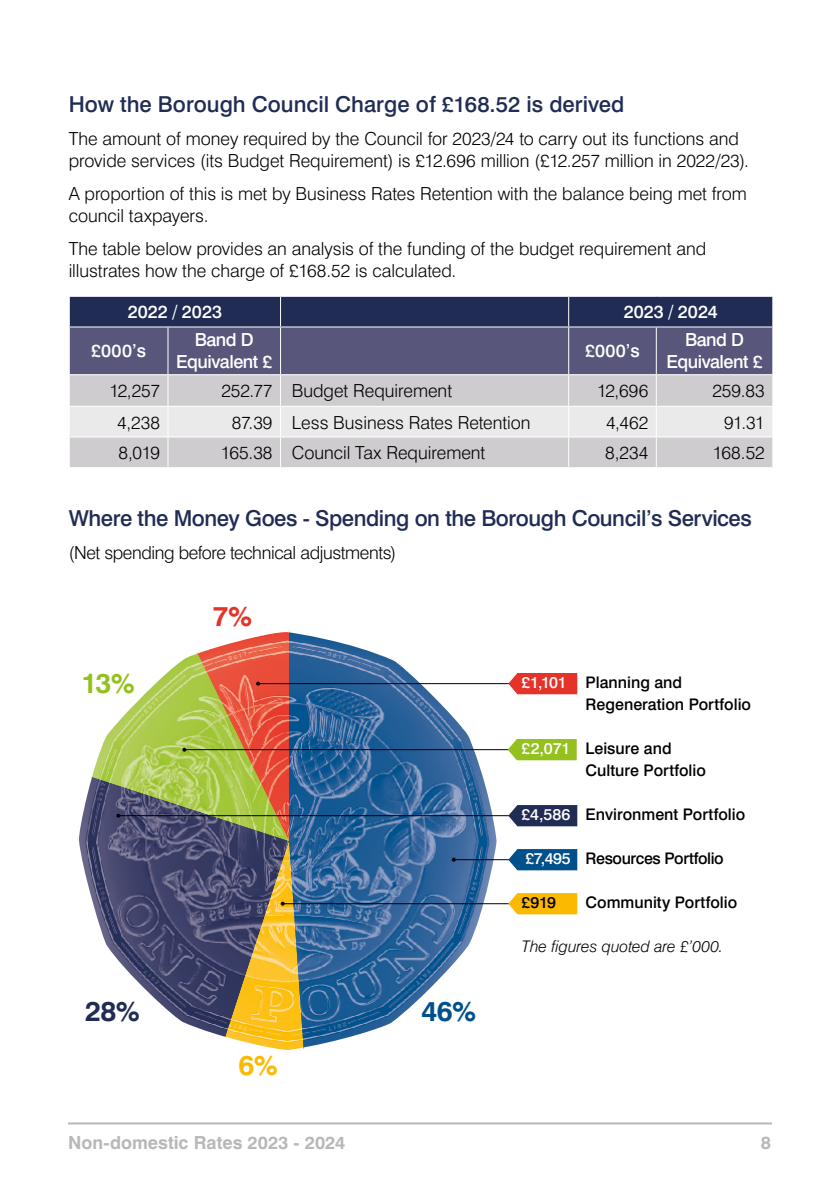
<style>
.page{position:relative;width:840px;height:1191px;background:#fff}
.page>*{position:absolute;margin:0;border:0;box-sizing:border-box;transform-origin:0 0}
.t1{font:700 28px "Swiss 721 BT";color:#212c55}
.t2{font:700 28px "Swiss 721 BT";color:#00508b}
.t3{font:700 28px "Swiss 721 BT";color:#95c11f}
.t4{font:700 28px "Swiss 721 BT";color:#e63329}
.t5{font:700 28px "Swiss 721 BT";color:#fbba00}
.t6{font:500 22px "Swiss 721 BT";letter-spacing:-.02em;color:#212c55}
.t7{font:500 22px "Swiss 721 BT";color:#212c55}
.t8{font:300 18px/22px "Swiss 721 BT";color:#000}
.Table_Head{font:500 18px/21.6px "Swiss 721 BT";letter-spacing:-.025em;color:#fff;text-align:center}
.t9{font:300 18px "Swiss 721 BT";letter-spacing:-.02em;color:#000}
.t10{font:700 18px "Swiss 721 BT";color:#b9b8b8}
.Table_Head-2{font:500 18px "Swiss 721 BT";color:#fff}
.t11{font:500 16px "Swiss 721 BT";color:#000}
.t12{font:italic 300 16px "Swiss 721 BT";color:#000}
.t13{font:500 16px "Swiss 721 BT";letter-spacing:-.025em;color:#000}
.s1{color:#fff}
</style>
<div class="page">
<hr style="left:68px;top:1122px;width:703px;height:2px;background:#b9b8b8">
<div style="left:70px;top:375px;width:701px;height:92px;background:#ceccce"></div>
<svg style="left:69px;top:296px;width:703px;height:78px;background:#464a6f"></svg>
<hr style="left:69px;top:326px;width:99px;height:1px;background:#fff">
<hr style="left:69px;top:327px;width:1px;height:47px;background:#fff">
<hr style="left:168px;top:326px;width:112px;height:1px;background:#fff">
<hr style="left:167px;top:327px;width:1px;height:47px;background:#fff">
<hr style="left:280px;top:326px;width:288px;height:1px;background:#fff">
<hr style="left:280px;top:327px;width:1px;height:47px;background:#fff">
<hr style="left:568px;top:326px;width:88px;height:1px;background:#fff">
<hr style="left:568px;top:327px;width:1px;height:47px;background:#fff">
<hr style="left:656px;top:326px;width:116px;height:1px;background:#fff">
<hr style="left:655px;top:327px;width:1px;height:47px;background:#fff">
<hr style="left:771px;top:327px;width:1px;height:47px;background:#fff">
<hr style="left:167px;top:375px;width:1px;height:31px;background:#fff">
<hr style="left:280px;top:375px;width:1px;height:31px;background:#fff">
<hr style="left:568px;top:375px;width:1px;height:31px;background:#fff">
<hr style="left:655px;top:375px;width:1px;height:31px;background:#fff">
<div style="left:70px;top:406px;width:702px;height:30px;background:#ebeaeb"></div>
<hr style="left:69px;top:436px;width:99px;height:1px;background:#fff">
<hr style="left:168px;top:436px;width:112px;height:1px;background:#fff">
<hr style="left:167px;top:437px;width:1px;height:30px;background:#fff">
<hr style="left:280px;top:436px;width:288px;height:1px;background:#fff">
<hr style="left:280px;top:437px;width:1px;height:30px;background:#fff">
<hr style="left:568px;top:436px;width:88px;height:1px;background:#fff">
<hr style="left:568px;top:437px;width:1px;height:30px;background:#fff">
<hr style="left:656px;top:436px;width:116px;height:1px;background:#fff">
<hr style="left:655px;top:437px;width:1px;height:30px;background:#fff">
<svg style="left:77px;top:796px;width:10px;height:84px"></svg>
<svg style="left:304px;top:635px;width:196px;height:413px"></svg>
<hr style="left:282px;top:903px;width:230px;height:1px;background:#000">
<hr style="left:453px;top:859px;width:62px;height:1px;background:#000">
<svg style="left:451px;top:857px;width:4px;height:4px"></svg>
<hr style="left:118px;top:815px;width:397px;height:1px;background:#000">
<hr style="left:184px;top:749px;width:328px;height:1px;background:#000">
<hr style="left:258px;top:683px;width:254px;height:1px;background:#000">
<svg style="left:87px;top:631px;width:217px;height:419px"></svg>
<svg style="left:508px;top:805px;width:69px;height:21px"></svg>
<svg style="left:508px;top:893px;width:69px;height:21px"></svg>
<svg style="left:508px;top:673px;width:69px;height:21px"></svg>
<svg style="left:508px;top:849px;width:69px;height:21px"></svg>
<svg style="left:507px;top:739px;width:69px;height:21px"></svg>
<p class="t7" style="left:69px;top:90px;width:557px">How the Borough Council Charge of £168.52 is derived</p>
<p class="t8" style="left:69px;top:127px;width:681px">The amount of money required by the Council for 2023/24 to carry out its functions and provide services (its Budget Requirement) is £12.696 million (£12.257 million in 2022/23).</p>
<p class="t8" style="left:69px;top:182px;width:679px">A proportion of this is met by Business Rates Retention with the balance being met from council taxpayers.</p>
<p class="t8" style="left:69px;top:237px;width:638px">The table below provides an analysis of the funding of the budget requirement and illustrates how the charge of £168.52 is calculated.</p>
<p class="Table_Head-2" style="left:128px;top:301px;width:96px">2022 / 2023</p>
<p class="Table_Head-2" style="left:623px;top:301px;width:95px">2023 / 2024</p>
<p class="Table_Head" style="left:91px;top:340px;width:56px">£000’s</p>
<p class="Table_Head" style="left:176px;top:329px;width:98px">Band D<br>Equivalent £</p>
<p class="Table_Head" style="left:584px;top:340px;width:56px">£000’s</p>
<p class="Table_Head" style="left:666px;top:329px;width:98px">Band D<br>Equivalent £</p>
<p class="t8" style="left:109px;top:380px;width:52px">12,257</p>
<p class="t8" style="left:221px;top:380px;width:53px">252.77</p>
<p class="t8" style="left:292px;top:380px;width:162px">Budget Requirement</p>
<p class="t8" style="left:596px;top:380px;width:53px">12,696</p>
<p class="t8" style="left:712px;top:380px;width:54px">259.83</p>
<p class="t8" style="left:117px;top:411px;width:44px">4,238</p>
<p class="t8" style="left:232px;top:411px;width:42px">87.39</p>
<p class="t8" style="left:292px;top:411px;width:240px">Less Business Rates Retention</p>
<p class="t8" style="left:605px;top:411px;width:44px">4,462</p>
<p class="t8" style="left:723px;top:411px;width:42px">91.31</p>
<p class="t8" style="left:118px;top:441px;width:43px">8,019</p>
<p class="t8" style="left:221px;top:441px;width:53px">165.38</p>
<p class="t8" style="left:292px;top:441px;width:195px">Council Tax Requirement</p>
<p class="t8" style="left:604px;top:441px;width:45px">8,234</p>
<p class="t8" style="left:712px;top:441px;width:53px">168.52</p>
<p class="t6" style="left:69px;top:505px;width:684px">Where the Money Goes - Spending on the Borough Council’s Services</p>
<p class="t9" style="left:69px;top:542px;width:329px">(Net spending before technical adjustments)</p>
<p class="t3" style="left:81px;top:666px;width:55px">13%</p>
<p class="t4" style="left:213px;top:599px;width:41px">7%</p>
<p class="t1" style="left:85px;top:994px;width:56px">28%</p>
<p class="t2" style="left:421px;top:993px;width:56px">46%</p>
<p class="t5" style="left:238px;top:1048px;width:41px">6%</p>
<p class="t11" style="left:521px;top:673px;width:162px"><span class="s1">£1,101</span> Planning and</p>
<p class="t11" style="left:585px;top:695px;width:167px">Regeneration Portfolio</p>
<p class="t11" style="left:521px;top:739px;width:152px"><span class="s1">£2,071</span> Leisure and</p>
<p class="t11" style="left:585px;top:761px;width:122px">Culture Portfolio</p>
<p class="t11" style="left:521px;top:805px;width:225px"><span class="s1">£4,586</span> Environment Portfolio</p>
<p class="t13" style="left:525px;top:849px;width:200px"><span class="s1">£7,495</span> Resources Portfolio</p>
<p class="t11" style="left:521px;top:893px;width:36px">£919</p>
<p class="t11" style="left:585px;top:893px;width:153px">Community Portfolio</p>
<p class="t12" style="left:521px;top:937px;width:203px">The figures quoted are £’000.</p>
<p class="t10" style="left:68px;top:1131px;width:279px">Non-domestic Rates 2023 - 2024</p>
<p class="t10" style="left:760px;top:1131px;width:12px">8</p>
</div>
